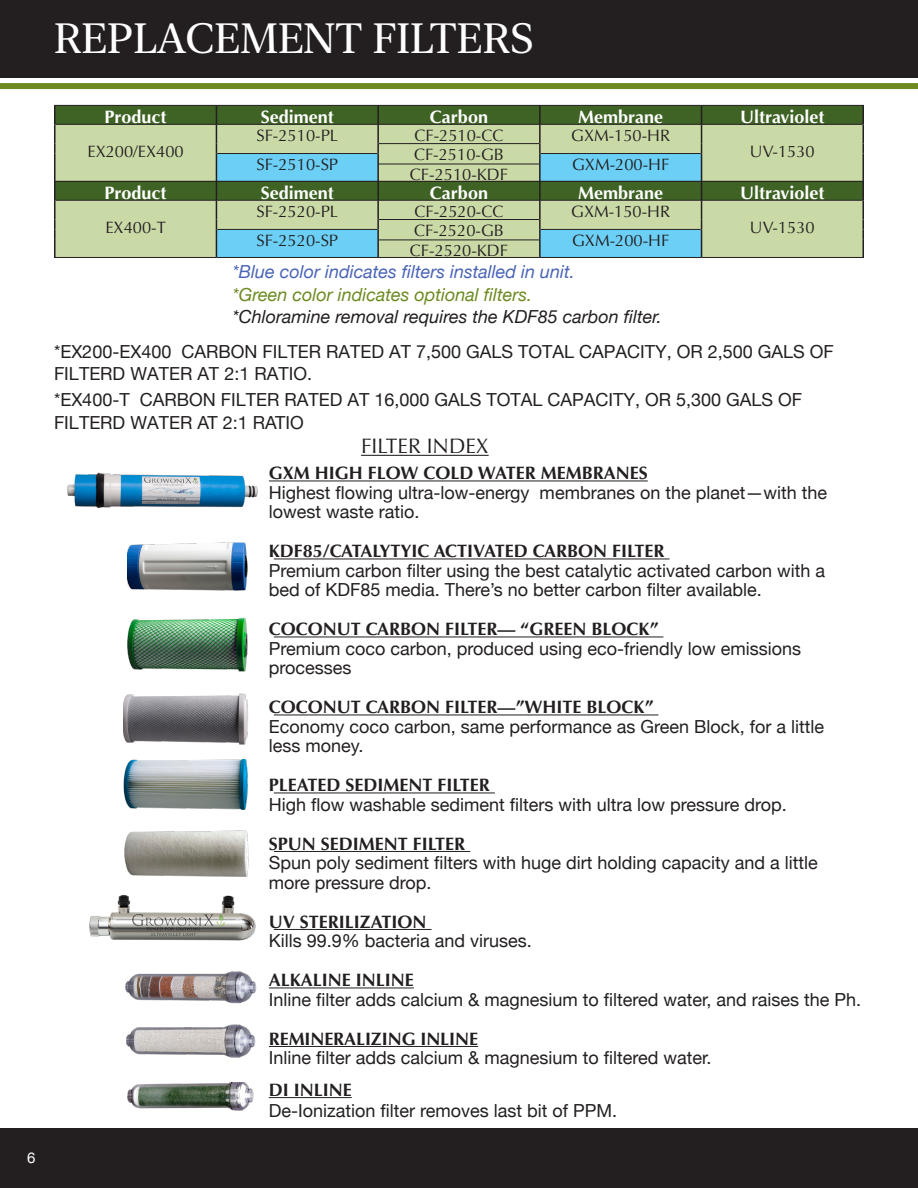
<style>
.page{position:relative;width:918px;height:1188px;background:#fff}
.page>*{position:absolute;margin:0;border:0;box-sizing:border-box;transform-origin:0 0}
.t1{font:500 42px "New York";color:#fff}
.t2{font:21px "Optima";color:#231f20}
.t3{font:18px/19.5px "Helvetica Neue";color:#231f20}
.t4{font:700 18px "Optima";color:#231f20}
.t5{font:700 18px "Optima";color:#fff}
.t6{font:italic 18px "Helvetica Neue";color:#231f20}
.t7{font:italic 18px "Helvetica Neue";color:#4a64b7}
.t8{font:italic 18px "Helvetica Neue";color:#6c8a1f}
.t9{font:16.5px "Optima";color:#231f20}
.t10{font:15px "Helvetica Neue";color:#fff}
</style>
<div class="page">
<div style="left:0;top:0;width:918px;height:77px;background:#231f20"></div>
<div style="left:0;top:83px;width:918px;height:6px;background:#6c8a1f"></div>
<div style="left:0;top:1128px;width:918px;height:60px;background:#231f20"></div>
<img style="left:125px;top:971px;width:132px;height:33px">
<img style="left:127px;top:1082px;width:127px;height:29px">
<img style="left:126px;top:1024px;width:130px;height:34px">
<img style="left:127px;top:617px;width:121px;height:55px">
<img style="left:123px;top:693px;width:125px;height:52px">
<img style="left:127px;top:542px;width:121px;height:49px">
<img style="left:123px;top:758px;width:125px;height:51px">
<img style="left:125px;top:831px;width:124px;height:46px">
<hr style="left:361px;top:455px;width:128px;height:1px;background:#231f20">
<hr style="left:269px;top:481px;width:379px;height:1px;background:#231f20">
<hr style="left:274px;top:559px;width:396px;height:1px;background:#231f20">
<hr style="left:274px;top:637px;width:389px;height:1px;background:#231f20">
<hr style="left:274px;top:715px;width:384px;height:1px;background:#231f20">
<hr style="left:274px;top:793px;width:221px;height:1px;background:#231f20">
<hr style="left:274px;top:851px;width:196px;height:1px;background:#231f20">
<hr style="left:274px;top:929px;width:158px;height:1px;background:#231f20">
<hr style="left:269px;top:988px;width:145px;height:1px;background:#231f20">
<hr style="left:269px;top:1046px;width:209px;height:1px;background:#231f20">
<hr style="left:269px;top:1097px;width:83px;height:1px;background:#231f20">
<img style="left:89px;top:894px;width:167px;height:47px">
<img style="left:67px;top:472px;width:191px;height:37px">
<hr style="left:54px;top:257px;width:162px;height:1px;background:#231f20">
<hr style="left:216px;top:257px;width:162px;height:1px;background:#231f20">
<hr style="left:378px;top:257px;width:162px;height:1px;background:#231f20">
<hr style="left:540px;top:257px;width:162px;height:1px;background:#231f20">
<hr style="left:702px;top:257px;width:162px;height:1px;background:#231f20">
<svg style="left:54px;top:105px;width:810px;height:152px;background:#91af8a"></svg>
<p class="t1" style="left:54px;top:13px;width:481px">REPLACEMENT FILTERS</p>
<p class="t10" style="left:27px;top:1146px;width:10px">6</p>
<p class="t5" style="left:105px;top:107px;width:64px">Product</p>
<p class="t5" style="left:261px;top:107px;width:75px">Sediment</p>
<p class="t5" style="left:430px;top:107px;width:60px">Carbon</p>
<p class="t5" style="left:578px;top:107px;width:86px">Membrane</p>
<p class="t5" style="left:740px;top:107px;width:86px">Ultraviolet</p>
<p class="t9" style="left:87px;top:142px;width:98px">EX200/EX400</p>
<p class="t9" style="left:256px;top:126px;width:83px">SF-2510-PL</p>
<p class="t9" style="left:415px;top:126px;width:90px">CF-2510-CC</p>
<p class="t9" style="left:571px;top:126px;width:101px">GXM-150-HR</p>
<p class="t9" style="left:414px;top:145px;width:91px">CF-2510-GB</p>
<p class="t9" style="left:750px;top:142px;width:66px">UV-1530</p>
<p class="t9" style="left:256px;top:155px;width:83px">SF-2510-SP</p>
<p class="t9" style="left:572px;top:155px;width:99px">GXM-200-HF</p>
<p class="t9" style="left:410px;top:165px;width:100px">CF-2510-KDF</p>
<p class="t5" style="left:105px;top:182px;width:64px">Product</p>
<p class="t5" style="left:261px;top:182px;width:75px">Sediment</p>
<p class="t5" style="left:430px;top:182px;width:60px">Carbon</p>
<p class="t5" style="left:578px;top:182px;width:86px">Membrane</p>
<p class="t5" style="left:740px;top:182px;width:86px">Ultraviolet</p>
<p class="t9" style="left:105px;top:218px;width:62px">EX400-T</p>
<p class="t9" style="left:256px;top:201px;width:83px">SF-2520-PL</p>
<p class="t9" style="left:415px;top:201px;width:90px">CF-2520-CC</p>
<p class="t9" style="left:571px;top:201px;width:101px">GXM-150-HR</p>
<p class="t9" style="left:414px;top:221px;width:91px">CF-2520-GB</p>
<p class="t9" style="left:750px;top:218px;width:66px">UV-1530</p>
<p class="t9" style="left:256px;top:231px;width:83px">SF-2520-SP</p>
<p class="t9" style="left:572px;top:231px;width:99px">GXM-200-HF</p>
<p class="t9" style="left:410px;top:241px;width:100px">CF-2520-KDF</p>
<p class="t7" style="left:232px;top:259px;width:344px">*Blue color indicates filters installed in unit.</p>
<p class="t8" style="left:232px;top:281px;width:301px">*Green color indicates optional filters.</p>
<p class="t6" style="left:232px;top:304px;width:431px">*Chloramine removal requires the KDF85 carbon filter.</p>
<p class="t3" style="left:54px;top:341px;width:781px;line-height:22.5px">*EX200-EX400 CARBON FILTER RATED AT 7,500 GALS TOTAL CAPACITY, OR 2,500 GALS OF<br>FILTERD WATER AT 2:1 RATIO.</p>
<p class="t3" style="left:54px;top:390px;width:750px;line-height:22.5px">*EX400-T CARBON FILTER RATED AT 16,000 GALS TOTAL CAPACITY, OR 5,300 GALS OF<br>FILTERD WATER AT 2:1 RATIO</p>
<p class="t2" style="left:361px;top:434px;width:129px">FILTER INDEX</p>
<p class="t4" style="left:269px;top:463px;width:380px">GXM HIGH FLOW COLD WATER MEMBRANES</p>
<p class="t3" style="left:269px;top:484px;width:560px">Highest flowing ultra-low-energy membranes on the planet—with the lowest waste ratio.</p>
<p class="t4" style="left:269px;top:541px;width:397px">KDF85/CATALYTYIC ACTIVATED CARBON FILTER</p>
<p class="t3" style="left:269px;top:562px;width:558px">Premium carbon filter using the best catalytic activated carbon with a bed of KDF85 media. There’s no better carbon filter available.</p>
<p class="t4" style="left:269px;top:619px;width:391px">COCONUT CARBON FILTER— “GREEN BLOCK”</p>
<p class="t3" style="left:269px;top:640px;width:534px">Premium coco carbon, produced using eco-friendly low emissions processes</p>
<p class="t4" style="left:269px;top:697px;width:386px">COCONUT CARBON FILTER—”WHITE BLOCK”</p>
<p class="t3" style="left:269px;top:718px;width:557px">Economy coco carbon, same performance as Green Block, for a little less money.</p>
<p class="t4" style="left:269px;top:775px;width:223px">PLEATED SEDIMENT FILTER</p>
<p class="t3" style="left:269px;top:796px;width:519px">High flow washable sediment filters with ultra low pressure drop.</p>
<p class="t4" style="left:269px;top:833px;width:198px">SPUN SEDIMENT FILTER</p>
<p class="t3" style="left:269px;top:854px;width:551px">Spun poly sediment filters with huge dirt holding capacity and a little more pressure drop.</p>
<p class="t4" style="left:269px;top:911px;width:159px">UV STERILIZATION</p>
<p class="t3" style="left:269px;top:932px;width:265px">Kills 99.9% bacteria and viruses.</p>
<p class="t4" style="left:269px;top:970px;width:147px">ALKALINE INLINE</p>
<p class="t3" style="left:269px;top:991px;width:594px">Inline filter adds calcium &amp; magnesium to filtered water, and raises the Ph.</p>
<p class="t4" style="left:269px;top:1028px;width:211px">REMINERALIZING INLINE</p>
<p class="t3" style="left:269px;top:1049px;width:444px">Inline filter adds calcium &amp; magnesium to filtered water.</p>
<p class="t4" style="left:269px;top:1079px;width:84px">DI INLINE</p>
<p class="t3" style="left:269px;top:1102px;width:350px">De-Ionization filter removes last bit of PPM.</p>
</div>
